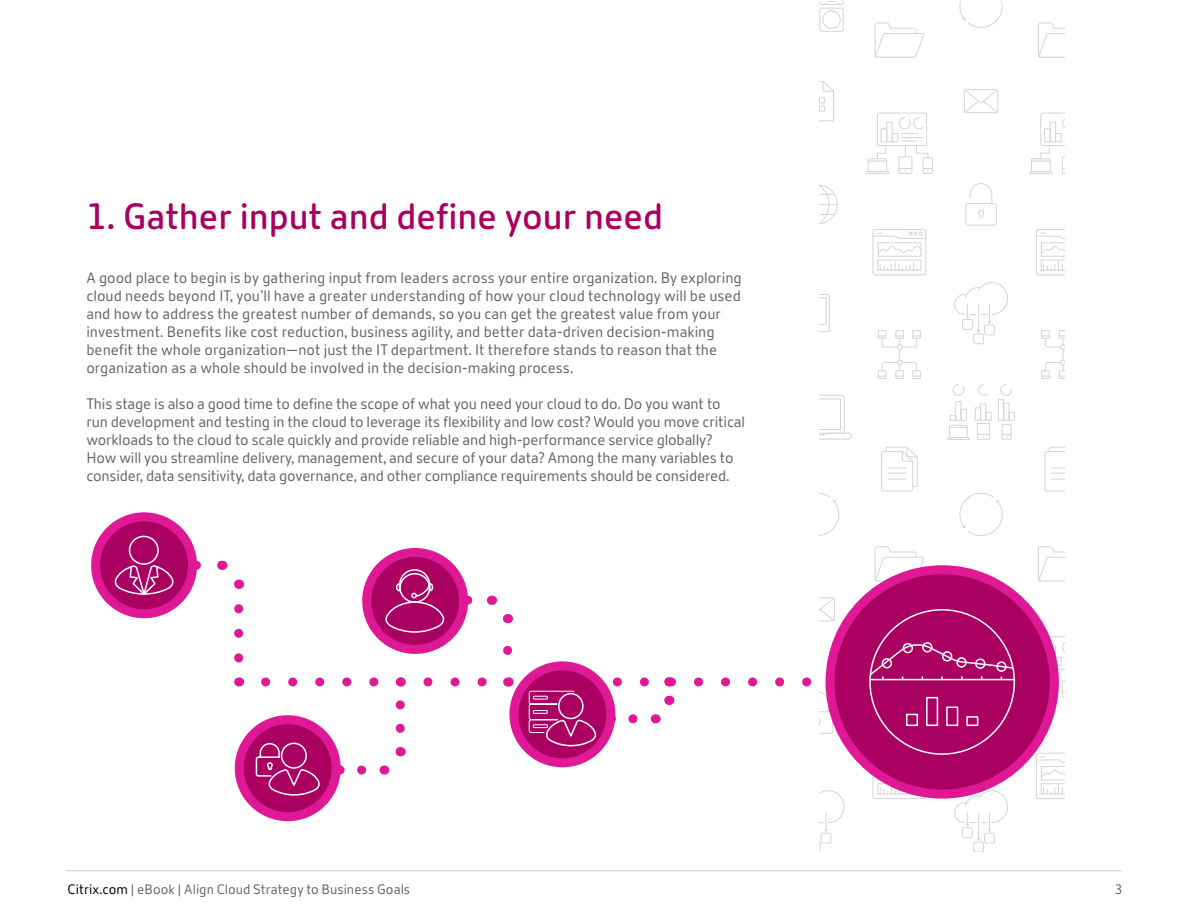
<style>
.page{position:relative;width:1188px;height:918px;background:#fff}
.page>*{position:absolute;margin:0;border:0;box-sizing:border-box;transform-origin:0 0}
.t1{font:600 36px "Citrix New Sans";color:#aa0061}
.t2{font:15px/18px "Citrix New Sans";letter-spacing:-.005em;color:#63666a}
.t3{font:13.5px "Citrix New Sans";letter-spacing:.005em;color:#63666a}
.s1{color:#000}
</style>
<div class="page">
<hr style="left:66px;top:870px;width:1056px;height:1px;background:#d0d0ce">
<svg style="left:874px;top:22px;width:50px;height:36px"></svg>
<div style="left:877px;top:113px;width:50px;height:33px;border:1px solid #b1b3b3;border-radius:2px"></div>
<div style="left:881px;top:128px;width:6px;height:14px;border:1px solid #b1b3b3"></div>
<div style="left:886px;top:122px;width:7px;height:20px;border:1px solid #b1b3b3"></div>
<div style="left:892px;top:133px;width:6px;height:9px;border:1px solid #b1b3b3"></div>
<div style="left:866px;top:171px;width:23px;height:3px;border:1px solid #b1b3b3"></div>
<div style="left:899px;top:156px;width:13px;height:18px;border:1px solid #b1b3b3"></div>
<div style="left:923px;top:157px;width:10px;height:17px;border:1px solid #b1b3b3"></div>
<svg style="left:898px;top:117px;width:31px;height:42px"></svg>
<svg style="left:867px;top:145px;width:20px;height:27px"></svg>
<svg style="left:899px;top:168px;width:13px;height:4px"></svg>
<svg style="left:923px;top:168px;width:9px;height:4px"></svg>
<div style="left:873px;top:229px;width:53px;height:46px;border:1px solid #b1b3b3;border-radius:2px"></div>
<div style="left:877px;top:260px;width:44px;height:11px;border:1px solid #b1b3b3"></div>
<div style="left:878px;top:242px;width:43px;height:15px;border:1px solid #b1b3b3"></div>
<svg style="left:877px;top:245px;width:45px;height:9px"></svg>
<svg style="left:872px;top:232px;width:54px;height:7px"></svg>
<svg style="left:880px;top:262px;width:38px;height:8px"></svg>
<div style="left:878px;top:370px;width:8px;height:9px;border:1px solid #b1b3b3"></div>
<div style="left:896px;top:370px;width:8px;height:9px;border:1px solid #b1b3b3"></div>
<div style="left:912px;top:370px;width:9px;height:9px;border:1px solid #b1b3b3"></div>
<div style="left:878px;top:330px;width:8px;height:9px;border:1px solid #b1b3b3"></div>
<div style="left:896px;top:330px;width:8px;height:9px;border:1px solid #b1b3b3"></div>
<div style="left:912px;top:330px;width:9px;height:9px;border:1px solid #b1b3b3"></div>
<svg style="left:878px;top:336px;width:43px;height:41px"></svg>
<svg style="left:874px;top:546px;width:50px;height:36px"></svg>
<div style="left:873px;top:753px;width:53px;height:46px;border:1px solid #b1b3b3;border-radius:2px"></div>
<div style="left:877px;top:783px;width:44px;height:11px;border:1px solid #b1b3b3"></div>
<svg style="left:877px;top:774px;width:6px;height:4px"></svg>
<svg style="left:880px;top:785px;width:27px;height:9px"></svg>
<svg style="left:881px;top:446px;width:37px;height:46px"></svg>
<svg style="left:819px;top:395px;width:33px;height:45px"></svg>
<svg style="left:819px;top:294px;width:11px;height:38px"></svg>
<svg style="left:819px;top:81px;width:15px;height:41px"></svg>
<svg style="left:819px;top:597px;width:16px;height:24px"></svg>
<svg style="left:819px;top:842px;width:2px;height:9px"></svg>
<div style="left:821px;top:833px;width:10px;height:10px;border:1px solid #b1b3b3;border-radius:2px"></div>
<svg style="left:819px;top:493px;width:20px;height:43px"></svg>
<svg style="left:819px;top:1px;width:25px;height:4px"></svg>
<div style="left:819px;top:8px;width:25px;height:24px;border:1px solid #b1b3b3;border-radius:2px"></div>
<div style="left:822px;top:11px;width:19px;height:18px;border:1px solid #b1b3b3;border-radius:50%"></div>
<svg style="left:819px;top:184px;width:19px;height:40px"></svg>
<svg style="left:1038px;top:22px;width:26px;height:36px"></svg>
<div style="left:1029px;top:171px;width:23px;height:3px;border:1px solid #b1b3b3"></div>
<svg style="left:1031px;top:113px;width:34px;height:61px"></svg>
<svg style="left:1036px;top:229px;width:28px;height:46px"></svg>
<div style="left:1041px;top:370px;width:9px;height:9px;border:1px solid #b1b3b3"></div>
<div style="left:1041px;top:330px;width:9px;height:9px;border:1px solid #b1b3b3"></div>
<svg style="left:1042px;top:330px;width:23px;height:49px"></svg>
<svg style="left:1038px;top:546px;width:26px;height:36px"></svg>
<svg style="left:1044px;top:636px;width:21px;height:62px"></svg>
<svg style="left:1036px;top:753px;width:28px;height:46px"></svg>
<svg style="left:1044px;top:446px;width:20px;height:46px"></svg>
<div style="left:955px;top:401px;width:6px;height:20px;border:1px solid #b1b3b3"></div>
<div style="left:961px;top:409px;width:6px;height:12px;border:1px solid #b1b3b3"></div>
<div style="left:975px;top:407px;width:6px;height:14px;border:1px solid #b1b3b3"></div>
<div style="left:980px;top:404px;width:6px;height:17px;border:1px solid #b1b3b3"></div>
<div style="left:985px;top:412px;width:7px;height:9px;border:1px solid #b1b3b3"></div>
<div style="left:998px;top:399px;width:6px;height:22px;border:1px solid #b1b3b3"></div>
<div style="left:1003px;top:403px;width:6px;height:18px;border:1px solid #b1b3b3"></div>
<div style="left:1009px;top:412px;width:6px;height:9px;border:1px solid #b1b3b3"></div>
<svg style="left:952px;top:384px;width:13px;height:12px"></svg>
<svg style="left:1000px;top:384px;width:12px;height:12px"></svg>
<svg style="left:978px;top:384px;width:10px;height:12px"></svg>
<div style="left:947px;top:437px;width:23px;height:3px;border:1px solid #b1b3b3"></div>
<div style="left:977px;top:423px;width:13px;height:17px;border:1px solid #b1b3b3"></div>
<div style="left:1002px;top:424px;width:9px;height:16px;border:1px solid #b1b3b3"></div>
<svg style="left:949px;top:415px;width:19px;height:23px"></svg>
<svg style="left:978px;top:434px;width:12px;height:4px"></svg>
<svg style="left:1002px;top:434px;width:9px;height:4px"></svg>
<svg style="left:964px;top:89px;width:34px;height:24px"></svg>
<div style="left:965px;top:203px;width:32px;height:23px;border:1px solid #b1b3b3;border-radius:2px"></div>
<svg style="left:978px;top:210px;width:7px;height:8px"></svg>
<svg style="left:970px;top:183px;width:23px;height:21px"></svg>
<div style="left:973px;top:334px;width:11px;height:10px;border:1px solid #b1b3b3;border-radius:2px"></div>
<div style="left:984px;top:325px;width:11px;height:10px;border:1px solid #b1b3b3;border-radius:2px"></div>
<svg style="left:954px;top:282px;width:54px;height:51px"></svg>
<svg style="left:959px;top:1px;width:44px;height:27px"></svg>
<svg style="left:954px;top:790px;width:54px;height:61px"></svg>
<svg style="left:959px;top:493px;width:44px;height:43px"></svg>
<svg style="left:234px;top:609px;width:9px;height:54px"></svg>
<svg style="left:217px;top:560px;width:28px;height:29px"></svg>
<svg style="left:96px;top:517px;width:97px;height:97px;background:#b3066a"></svg>
<div style="left:91px;top:512px;width:106px;height:106px;border:9px solid #df1995;border-radius:50%"></div>
<svg style="left:239px;top:720px;width:97px;height:97px"></svg>
<div style="left:235px;top:715px;width:106px;height:106px;border:9px solid #df1995;border-radius:50%"></div>
<svg style="left:367px;top:552px;width:97px;height:97px;background:#b7066e"></svg>
<div style="left:362px;top:548px;width:106px;height:106px;border:9px solid #df1995;border-radius:50%"></div>
<svg style="left:514px;top:666px;width:97px;height:97px"></svg>
<div style="left:509px;top:661px;width:106px;height:106px;border:9px solid #df1995;border-radius:50%"></div>
<svg style="left:830px;top:570px;width:224px;height:224px;background:#b10368"></svg>
<div style="left:826px;top:565px;width:233px;height:234px;border:9px solid #df1995;border-radius:50%"></div>
<svg style="left:503px;top:650px;width:9px;height:5px"></svg>
<svg style="left:487px;top:595px;width:26px;height:29px"></svg>
<div style="left:129px;top:536px;width:30px;height:29px;border:2px solid #fff;border-radius:50%"></div>
<svg style="left:113px;top:564px;width:61px;height:36px;background:#b82c7c"></svg>
<svg style="left:867px;top:597px;width:149px;height:166px;background:#af0e6a"></svg>
<div style="left:882px;top:658px;width:10px;height:10px;border:2px solid #fff;border-radius:50%"></div>
<div style="left:903px;top:643px;width:10px;height:10px;border:2px solid #fff;border-radius:50%"></div>
<div style="left:922px;top:642px;width:11px;height:10px;border:2px solid #fff;border-radius:50%"></div>
<div style="left:942px;top:651px;width:10px;height:11px;border:2px solid #fff;border-radius:50%"></div>
<div style="left:956px;top:657px;width:11px;height:11px;border:2px solid #fff;border-radius:50%"></div>
<div style="left:975px;top:658px;width:10px;height:11px;border:2px solid #fff;border-radius:50%"></div>
<div style="left:996px;top:661px;width:11px;height:11px;border:2px solid #fff;border-radius:50%"></div>
<svg style="left:385px;top:564px;width:60px;height:69px;background:#b41d73"></svg>
<svg style="left:255px;top:677px;width:590px;height:156px"></svg>
<h1 class="t1" style="left:86px;top:195px;width:578px">1. Gather input and define your need</h1>
<p class="t2" style="left:86px;top:269px;width:657px">A good place to begin is by gathering input from leaders across your entire organization. By exploring cloud needs beyond IT, you’ll have a greater understanding of how your cloud technology will be used and how to address the greatest number of demands, so you can get the greatest value from your investment. Benefits like cost reduction, business agility, and better data-driven decision-making benefit the whole organization—not just the IT department. It therefore stands to reason that the organization as a whole should be involved in the decision-making process.</p>
<p class="t2" style="left:86px;top:395px;width:660px">This stage is also a good time to define the scope of what you need your cloud to do. Do you want to run development and testing in the cloud to leverage its flexibility and low cost? Would you move critical workloads to the cloud to scale quickly and provide reliable and high-performance service globally?<br>How will you streamline delivery, management, and secure of your data? Among the many variables to consider, data sensitivity, data governance, and other compliance requirements should be considered.</p>
<p class="t3" style="left:68px;top:881px;width:344px"><span class="s1">Citrix.com</span> | eBook | Align Cloud Strategy to Business Goals</p>
<p class="t3" style="left:1115px;top:881px;width:9px">3</p>
</div>
